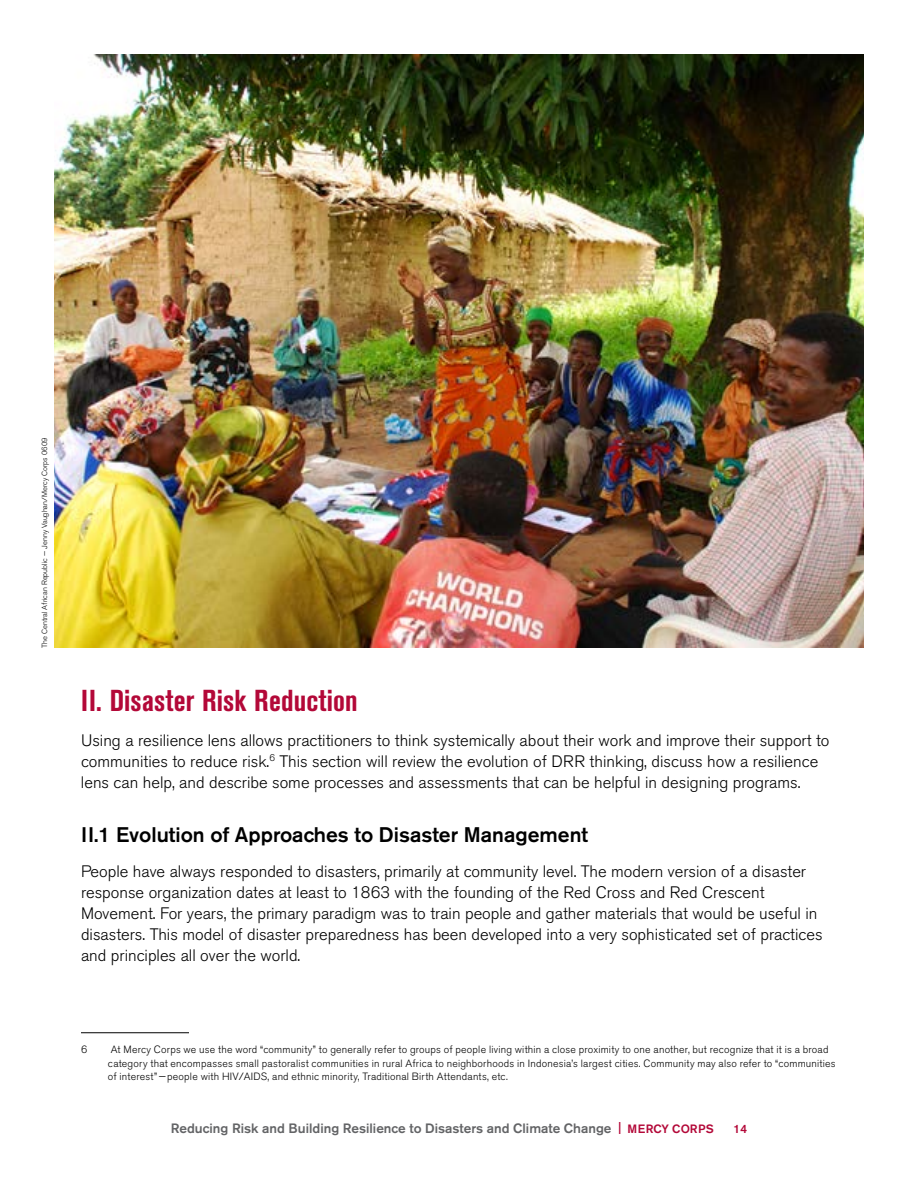
<style>
.page{position:relative;width:918px;height:1188px;background:#fff}
.page>*{position:absolute;margin:0;border:0;box-sizing:border-box;transform-origin:0 0}
.t1{font:700 condensed 30px "Akzidenz Grotesk BE";letter-spacing:.005em;color:#b30838}
.t2{font:500 21px "Akzidenz Grotesk BE";color:#000}
.t3{font:300 16.5px/21px "Akzidenz Grotesk BE";color:#000}
.t4{font:500 13.5px "Akzidenz Grotesk BE";color:#636466}
.t5{font:500 12px "Akzidenz Grotesk BE";color:#b30838}
.t6{font:300 10.5px/13.5px "Akzidenz Grotesk BE";letter-spacing:.02em;color:#000}
.t7{font:300 7.5px "Akzidenz Grotesk BE";color:#000}
.s1{font-size:12px;color:#b30838}
</style>
<div class="page">
<hr style="left:81px;top:1032px;width:108px;height:1px;background:#000">
<img style="left:54px;top:54px;width:810px;height:594px">
<p class="t7" style="left:40px;top:648px;width:212px;rotate:-90deg">The Central African Republic — Jenny Vaughan/Mercy Corps 0609</p>
<h1 class="t1" style="left:81px;top:683px;width:278px">II. Disaster Risk Reduction</h1>
<p class="t3" style="left:81px;top:730px;width:750px">Using a resilience lens allows practitioners to think systemically about their work and improve their support to communities to reduce risk.<sup>6</sup> This section will review the evolution of DRR thinking, discuss how a resilience lens can help, and describe some processes and assessments that can be helpful in designing programs.</p>
<p class="t2" style="left:81px;top:822px;width:509px">II.1 Evolution of Approaches to Disaster Management</p>
<p class="t3" style="left:81px;top:861px;width:743px">People have always responded to disasters, primarily at community level. The modern version of a disaster response organization dates at least to 1863 with the founding of the Red Cross and Red Crescent Movement. For years, the primary paradigm was to train people and gather materials that would be useful in disasters. This model of disaster preparedness has been developed into a very sophisticated set of practices and principles all over the world.</p>
<p class="t6" style="left:81px;top:1043px;width:8px">6</p>
<p class="t6" style="left:108px;top:1043px;width:729px">At Mercy Corps we use the word “community” to generally refer to groups of people living within a close proximity to one another, but recognize that it is a broad category that encompasses small pastoralist communities in rural Africa to neighborhoods in Indonesia’s largest cities. Community may also refer to “communities of interest”—people with HIV/AIDS, and ethnic minority, Traditional Birth Attendants, etc.</p>
<p class="t4" style="left:171px;top:1120px;width:545px">Reducing Risk and Building Resilience to Disasters and Climate Change <span class="s1">| MERCY CORPS</span></p>
<p class="t5" style="left:733px;top:1121px;width:15px">14</p>
</div>
